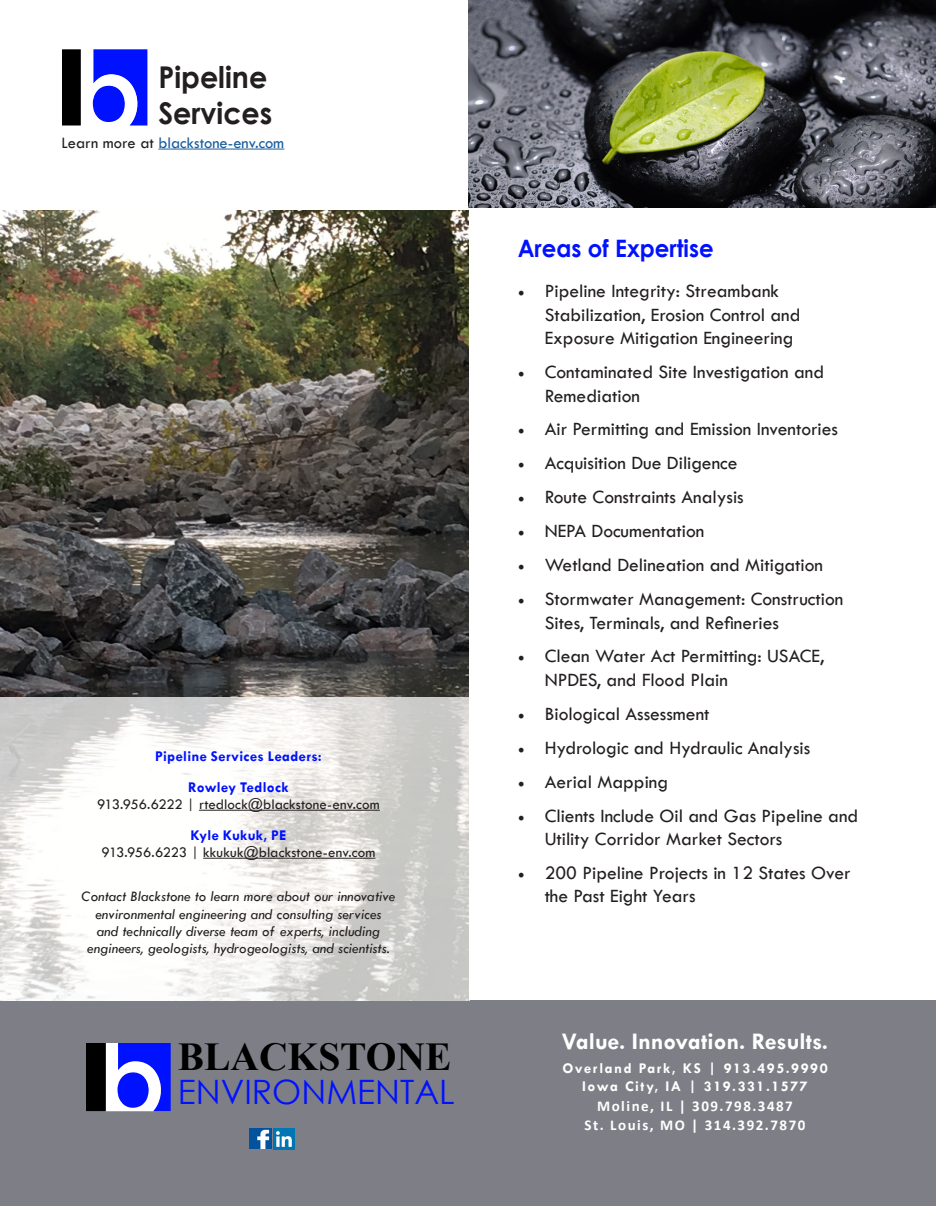
<style>
.page{position:relative;width:936px;height:1206px;background:#fff}
.page>*{position:absolute;margin:0;border:0;box-sizing:border-box;transform-origin:0 0}
.t1{font:700 39.45px "Times New Roman";color:#000}
.t2{font:33.6px "Century Gothic";color:#01f}
.t3{font:700 30px/36px "Century Gothic";color:#231f20;scale:.95 1}
.t4{font:700 24px "Tw Cen";color:#fff}
.t5{font:700 24px "Century Gothic";color:#01f;scale:.95 1}
.t6{font:19.5px/23.4px "Tw Cen";color:#231f20}
.t7{font:16.5px "Tw Cen";color:#175d9e}
.t8{font:italic 15px/17.2px "Tw Cen";color:#231f20;text-align:center}
.t9{font:15px/17.2px "Tw Cen";color:#231f20;text-align:center}
.t10{font:700 15px/18px "Tw Cen";letter-spacing:.1em;color:#fff;text-align:center}
.t11{font:700 15px/19.5px "Calibri";letter-spacing:.1em;color:#fff;text-align:center}
.t12{font:700 15px "Tw Cen";letter-spacing:.025em;color:#01f}
.s1{color:#231f20}
.s2{font-weight:700;color:#01f}
.s3{font-family:"Minion Pro";font-size:18px}
</style>
<div class="page">
<img style="left:468px;top:0;width:468px;height:208px">
<div style="left:0;top:1000px;width:936px;height:206px;background:#7e7e86"></div>
<img style="left:274px;top:1128px;width:21px;height:21px">
<img style="left:250px;top:1128px;width:22px;height:21px">
<hr style="left:158px;top:149px;width:126px;height:1px;background:#175d9e">
<svg style="left:63px;top:49px;width:84px;height:77px"></svg>
<svg style="left:87px;top:1043px;width:84px;height:69px;background:#535ac4"></svg>
<img style="left:0;top:211px;width:469px;height:790px">
<svg style="left:0;top:697px;width:469px;height:303px"></svg>
<hr style="left:199px;top:810px;width:181px;height:1px;background:#231f20">
<hr style="left:203px;top:858px;width:172px;height:1px;background:#231f20">
<p class="t3" style="left:158px;top:58px;width:121px">Pipeline<br>Services</p>
<p class="t7" style="left:62px;top:133px;width:224px"><span class="s1">Learn more at</span> blackstone-env.com</p>
<p class="t12" style="left:155px;top:747px;width:168px">Pipeline Services Leaders:</p>
<p class="t9" style="left:97px;top:778px;width:284px"><span class="s2">Rowley Tedlock<br></span>913.956.6222 | rtedlock@blackstone-env.com</p>
<p class="t9" style="left:101px;top:826px;width:276px"><span class="s2">Kyle Kukuk, PE<br></span>913.956.6223 | kkukuk@blackstone-env.com</p>
<p class="t8" style="left:82px;top:888px;width:315px">Contact Blackstone to learn more about our innovative environmental engineering and consulting services<br>and technically diverse team of experts, including engineers, geologists, hydrogeologists, and scientists.</p>
<h1 class="t1" style="left:178px;top:1029px;width:275px">BLACKSTONE</h1>
<h2 class="t2" style="left:178px;top:1068px;width:278px">ENVIRONMENTAL</h2>
<p class="t5" style="left:518px;top:230px;width:208px">Areas of Expertise</p>
<p class="t6" style="left:545px;top:280px;width:257px;text-indent:-27px"><span class="s3">•</span> Pipeline Integrity: Streambank<br>Stabilization, Erosion Control and<br>Exposure Mitigation Engineering</p>
<p class="t6" style="left:545px;top:360px;width:281px;text-indent:-27px"><span class="s3">•</span> Contaminated Site Investigation and<br>Remediation</p>
<p class="t6" style="left:518px;top:418px;width:322px"><span class="s3">•</span> Air Permitting and Emission Inventories</p>
<p class="t6" style="left:518px;top:451px;width:221px"><span class="s3">•</span> Acquisition Due Diligence</p>
<p class="t6" style="left:518px;top:485px;width:228px"><span class="s3">•</span> Route Constraints Analysis</p>
<p class="t6" style="left:518px;top:519px;width:188px"><span class="s3">•</span> NEPA Documentation</p>
<p class="t6" style="left:518px;top:553px;width:307px"><span class="s3">•</span> Wetland Delineation and Mitigation</p>
<p class="t6" style="left:545px;top:587px;width:300px;text-indent:-27px"><span class="s3">•</span> Stormwater Management: Construction<br>Sites, Terminals, and Refineries</p>
<p class="t6" style="left:545px;top:645px;width:281px;text-indent:-27px"><span class="s3">•</span> Clean Water Act Permitting: USACE,<br>NPDES, and Flood Plain</p>
<p class="t6" style="left:518px;top:702px;width:193px"><span class="s3">•</span> Biological Assessment</p>
<p class="t6" style="left:518px;top:736px;width:294px"><span class="s3">•</span> Hydrologic and Hydraulic Analysis</p>
<p class="t6" style="left:518px;top:770px;width:152px"><span class="s3">•</span> Aerial Mapping</p>
<p class="t6" style="left:545px;top:804px;width:315px;text-indent:-27px"><span class="s3">•</span> Clients Include Oil and Gas Pipeline and<br>Utility Corridor Market Sectors</p>
<p class="t6" style="left:545px;top:861px;width:307px;text-indent:-27px"><span class="s3">•</span> 200 Pipeline Projects in 12 States Over the Past Eight Years</p>
<p class="t4" style="left:562px;top:1027px;width:268px">Value. Innovation. Results.</p>
<p class="t10" style="left:562px;top:1059px;width:267px">Overland Park, KS | 913.495.9990<br>Iowa City, IA | 319.331.1577</p>
<p class="t11" style="left:585px;top:1096px;width:222px">Moline, IL | 309.798.3487<br>St. Louis, MO | 314.392.7870</p>
</div>
